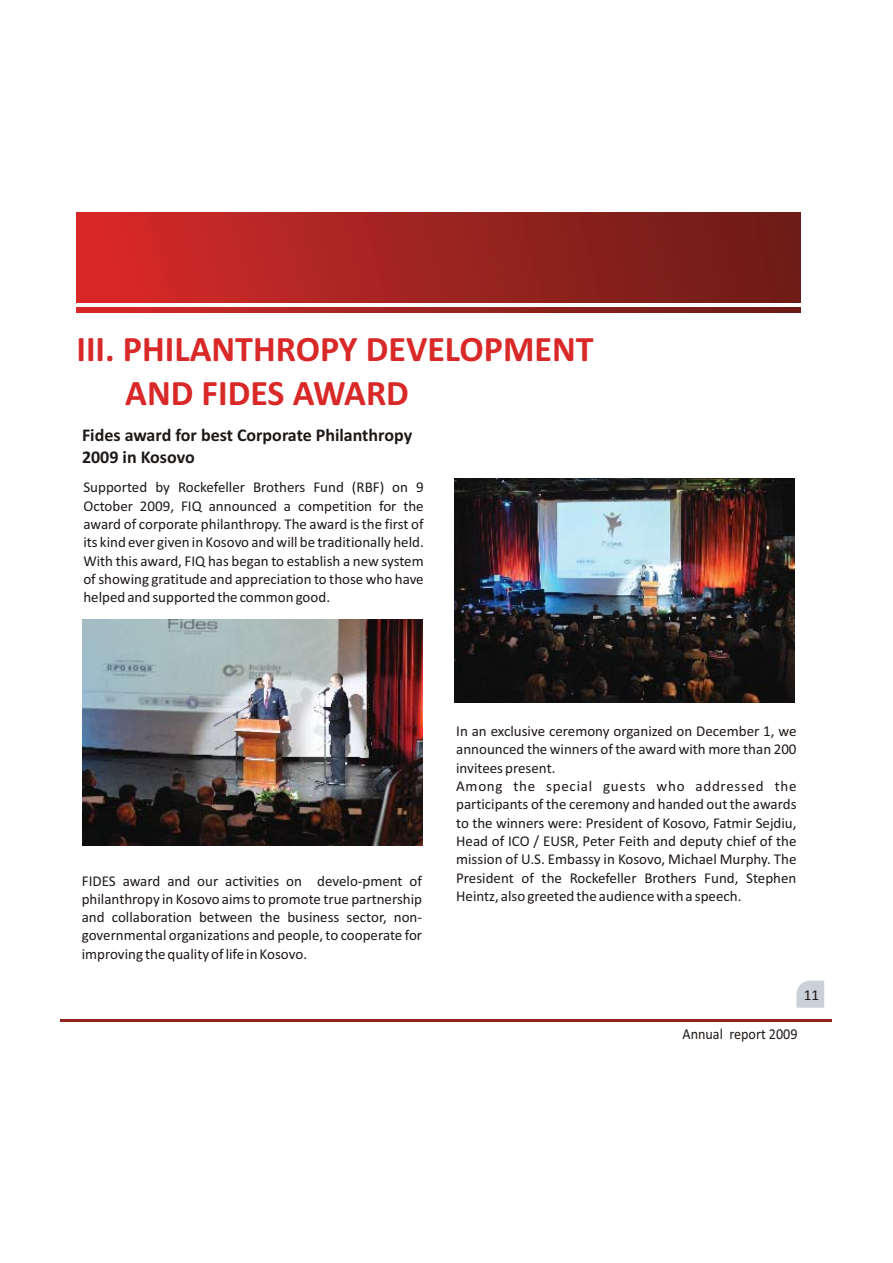
<style>
.page{position:relative;width:893px;height:1263px;background:#fff}
.page>*{position:absolute;margin:0;border:0;box-sizing:border-box;transform-origin:0 0}
.t1{font:700 36px/44px "Calibri";color:#d82827}
.t2{font:700 18px/21.9px "Calibri";color:#1e1917}
.t3{font:15.15px "Calibri";color:#1e1917;scale:.93 1}
.t4{font:15.15px "Calibri";color:#1e1917}
.t5{font:15px/18.3px "Calibri";color:#1e1917;text-align:justify}
</style>
<div class="page">
<hr style="left:60px;top:1019px;width:772px;height:3px;background:#94231e">
<svg style="left:796px;top:981px;width:28px;height:27px"></svg>
<img style="left:82px;top:619px;width:341px;height:226px">
<img style="left:455px;top:478px;width:340px;height:225px">
<img style="left:76px;top:213px;width:724px;height:90px">
<img style="left:76px;top:307px;width:724px;height:5px">
<h1 class="t1" style="left:125px;top:330px;width:470px;text-indent:-49px">I I. PHILANTHROPY DEVELOPMENT<br>AND FIDES AWARD</h1>
<h1 class="t1" style="left:86px;top:330px;width:11px">I</h1>
<p class="t2" style="left:82px;top:425px;width:332px">Fides award for best Corporate Philanthropy<br>2009 in Kosovo</p>
<p class="t5" style="left:83px;top:480px;width:342px">Supported by Rockefeller Brothers Fund (RBF) on 9<br>October 2009, FIQ announced a competition for the award of corporate philanthropy. The award is the first of its kind ever given in Kosovo and will be traditionally held.<br>With this award, FIQ has began to establish a new system of showing gratitude and appreciation to those who have helped and supported the common good.</p>
<p class="t5" style="left:82px;top:873px;width:342px">FIDES award and our activities on develo-pment of philanthropy in Kosovo aims to promote true partnership and collaboration between the business sector, non&shy;governmental organizations and people, to cooperate for improving the quality of life in Kosovo.</p>
<p class="t5" style="left:456px;top:723px;width:342px;text-align:left">In an exclusive ceremony organized on December 1, we announced the winners of the award with more than 200 invitees present.<br>Among the special guests who addressed the participants of the ceremony and handed out the awards to the winners were: President of Kosovo, Fatmir Sejdiu, Head of ICO / EUSR, Peter Feith and deputy chief of the mission of U.S. Embassy in Kosovo, Michael Murphy. The President of the Rockefeller Brothers Fund, Stephen Heintz, also greeted the audience with a speech.</p>
<p class="t4" style="left:804px;top:990px;width:17px">11</p>
<p class="t3" style="left:682px;top:1028px;width:125px">Annual report 2009</p>
</div>
